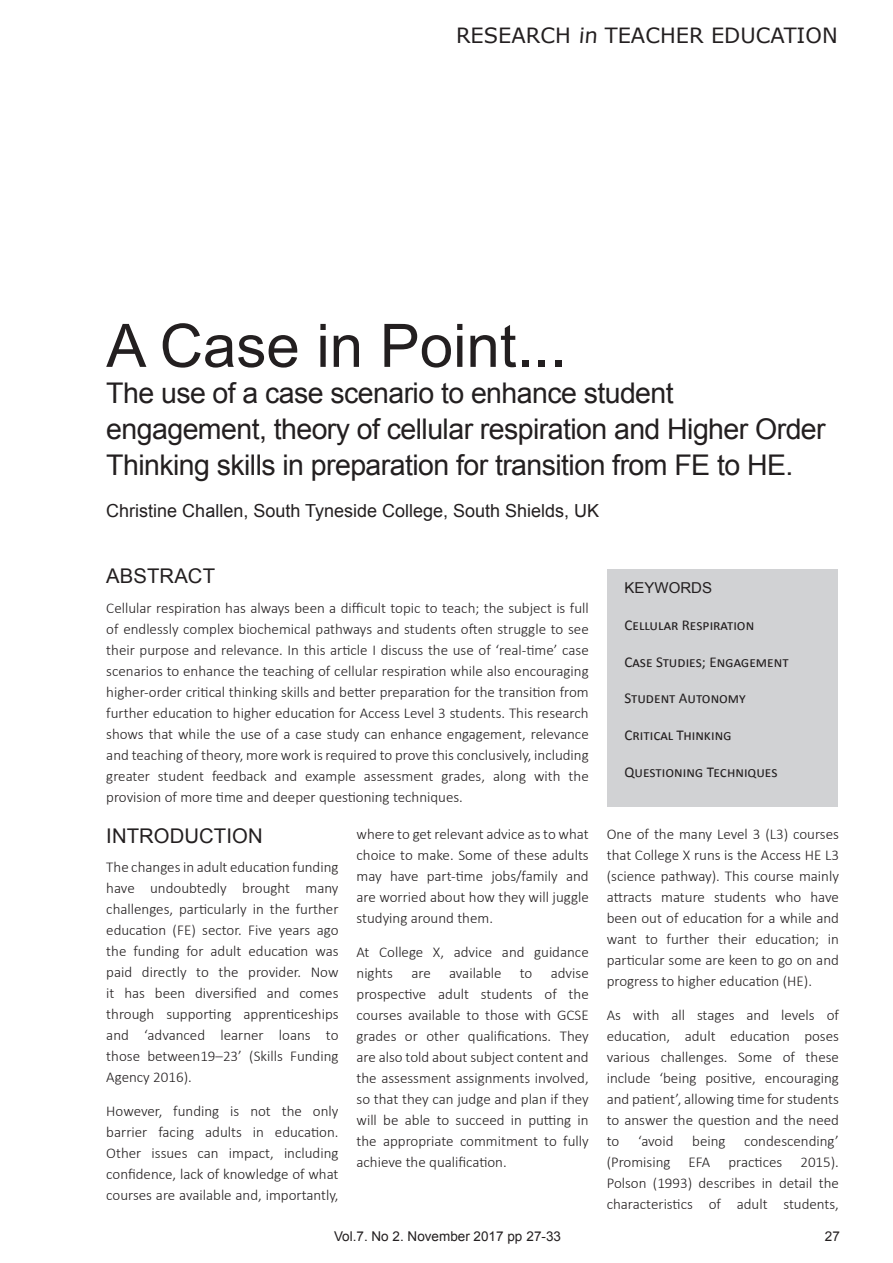
<style>
.page{position:relative;width:893px;height:1263px;background:#fff}
.page>*{position:absolute;margin:0;border:0;box-sizing:border-box;transform-origin:0 0}
.t1{font:60px "Arial";color:#231f20}
.t2{font:28.5px/36px "Arial";letter-spacing:-.02em;color:#231f20}
.t3{font:21px "Verdana";color:#231f20}
.t4{font:20.25px "Arial";letter-spacing:.005em;color:#231f20}
.t5{font:18px "Arial";color:#231f20}
.t6{font:300 15px/21px "Calibri";color:#231f20;text-align:justify}
.t7{font:15px "Calibri";color:#231f20}
.t8{font:15px "Arial";color:#231f20}
.t9{font:13.5px "Arial";color:#231f20}
.s1{color:#fff}
</style>
<div class="page">
<div style="left:607px;top:569px;width:231px;height:238px;background:#d1d2d4"></div>
<h3 class="t3" style="left:456px;top:21px;width:383px">RESEARCH in TEACHER EDUCATION</h3>
<h1 class="t1" style="left:106px;top:306px;width:462px">A Case in Point...</h1>
<h2 class="t2" style="left:106px;top:375px;width:721px">The use of a case scenario to enhance student engagement, theory of cellular respiration and Higher Order<br>Thinking skills in preparation for transition from FE to HE.</h2>
<p class="t5" style="left:106px;top:499px;width:494px">Christine Challen, South Tyneside College, South Shields, UK</p>
<h3 class="t4" style="left:106px;top:563px;width:110px">ABSTRACT</h3>
<p class="t6" style="left:106px;top:597px;width:484px">Cellular respiration has always been a difficult topic to teach; the subject is full of endlessly complex biochemical pathways and students often struggle to see their purpose and relevance. In this article I discuss the use of ‘real-time’ case scenarios to enhance the teaching of cellular respiration while also encouraging higher-order critical thinking skills and better preparation for the transition from further education to higher education for Access Level 3 students. This research shows that while the use of a case study can enhance engagement, relevance and teaching of theory, more work is required to prove this conclusively, including greater student feedback and example assessment grades, along with the provision of more time and deeper questioning techniques.</p>
<h3 class="t4" style="left:106px;top:822px;width:158px">INTRODUCTION</h3>
<p class="t6" style="left:106px;top:856px;width:234px">The changes in adult education funding have undoubtedly brought many challenges, particularly in the further education (FE) sector. Five years ago the funding for adult education was paid directly to the provider. Now it has been diversified and comes through supporting apprenticeships and ‘advanced learner loans to those between19–23’ (Skills Funding Agency 2016).</p>
<p class="t6" style="left:106px;top:1100px;width:234px">However, funding is not the only barrier facing adults in education.<br>Other issues can impact, including confidence, lack of knowledge of what courses are available and, importantly,</p>
<p class="t6" style="left:356px;top:823px;width:234px">where to get relevant advice as to what choice to make. Some of these adults may have part-time jobs/family and are worried about how they will juggle studying around them.</p>
<p class="t6" style="left:356px;top:941px;width:234px">At College X, advice and guidance nights are available to advise prospective adult students of the courses available to those with GCSE grades or other qualifications. They are also told about subject content and the assessment assignments involved, so that they can judge and plan if they will be able to succeed in putting in the appropriate commitment to fully achieve the qualification.</p>
<p class="t9" style="left:334px;top:1227px;width:228px">Vol.7. No 2. November 2017 pp <span class="s1">00 00</span></p>
<p class="t9" style="left:527px;top:1227px;width:36px">27-33</p>
<p class="t8" style="left:624px;top:578px;width:89px">KEYWORDS</p>
<p class="t7" style="left:624px;top:615px;width:131px">Cellular Respiration</p>
<p class="t7" style="left:624px;top:652px;width:166px">Case Studies; Engagement</p>
<p class="t7" style="left:624px;top:689px;width:123px">Student Autonomy</p>
<p class="t7" style="left:624px;top:726px;width:109px">Critical Thinking</p>
<p class="t7" style="left:624px;top:762px;width:155px">Questioning Techniques</p>
<p class="t6" style="left:607px;top:823px;width:234px">One of the many Level 3 (L3) courses that College X runs is the Access HE L3 (science pathway). This course mainly attracts mature students who have been out of education for a while and want to further their education; in particular some are keen to go on and progress to higher education (HE).</p>
<p class="t6" style="left:607px;top:1004px;width:234px">As with all stages and levels of education, adult education poses various challenges. Some of these include ‘being positive, encouraging and patient’, allowing time for students to answer the question and the need to ‘avoid being condescending’ (Promising EFA practices 2015).<br>Polson (1993) describes in detail the characteristics of adult students,</p>
<p class="t9" style="left:825px;top:1227px;width:17px">27</p>
</div>
